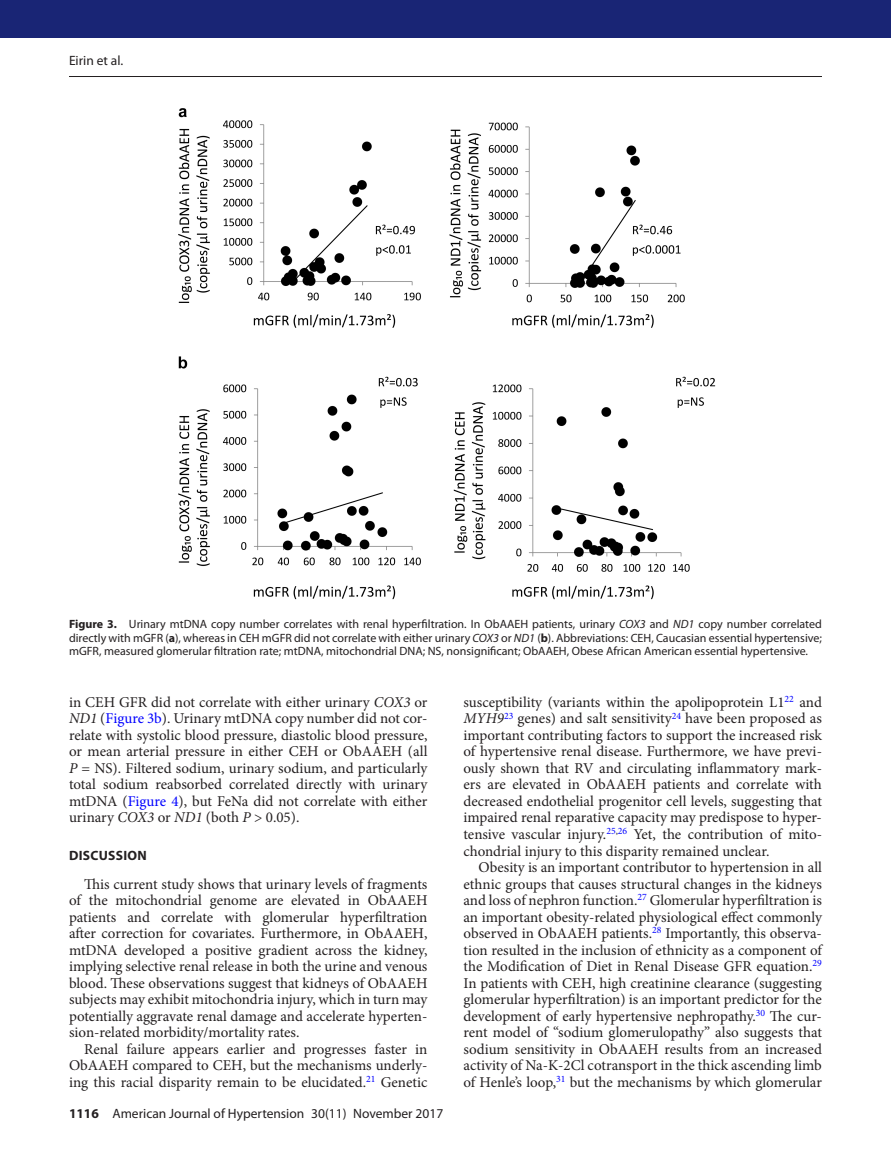
<style>
.page{position:relative;width:891px;height:1175px;background:#fff}
.page>*{position:absolute;margin:0;border:0;box-sizing:border-box;transform-origin:0 0}
.t1{font:15px/16.5px "Minion Pro";color:#231f20;text-align:justify}
.t2{font:13.5px "Myriad Pro";color:#231f20}
.t3{font:700 13.5px "Myriad Pro";letter-spacing:.02em;color:#231f20}
.t4{font:12px/13.5px "Myriad Pro";color:#231f20;text-align:justify}
.s1{font-weight:700}
.s2{font-style:italic}
.s3{color:#00f}
</style>
<div class="page">
<hr style="left:69px;top:76px;width:753px;height:1px;background:#231f20">
<div style="left:0;top:0;width:891px;height:38px;background:#192575"></div>
<img style="left:178px;top:108px;width:537px;height:492px">
<p class="t2" style="left:69px;top:52px;width:56px">Eirin et al.</p>
<p class="t4" style="left:69px;top:617px;width:754px"><span class="s1">Figure 3.</span> Urinary mtDNA copy number correlates with renal hyperfiltration. In ObAAEH patients, urinary <span class="s2">COX3</span> and <span class="s2">ND1</span> copy number correlated directly with mGFR (<span class="s1">a</span>), whereas in CEH mGFR did not correlate with either urinary <span class="s2">COX3</span> or <span class="s2">ND1</span> (<span class="s1">b</span>). Abbreviations: CEH, Caucasian essential hypertensive; mGFR, measured glomerular filtration rate; mtDNA, mitochondrial DNA; NS, nonsignificant; ObAAEH, Obese African American essential hypertensive.</p>
<p class="t1" style="left:69px;top:694px;width:360px">in CEH GFR did not correlate with either urinary <span class="s2">COX3</span> or <span class="s2">ND1</span> (<span class="s3">Figure 3b</span>). Urinary mtDNA copy number did not cor&shy;relate with systolic blood pressure, diastolic blood pressure, or mean arterial pressure in either CEH or ObAAEH (all <span class="s2">P</span> = NS). Filtered sodium, urinary sodium, and particularly total sodium reabsorbed correlated directly with urinary mtDNA (<span class="s3">Figure 4</span>), but FeNa did not correlate with either urinary <span class="s2">COX3</span> or <span class="s2">ND1</span> (both <span class="s2">P</span> &gt; 0.05).</p>
<p class="t3" style="left:69px;top:846px;width:79px">DISCUSSION</p>
<p class="t1" style="left:69px;top:875px;width:360px;text-indent:15px">This current study shows that urinary levels of fragments of the mitochondrial genome are elevated in ObAAEH patients and correlate with glomerular hyperfiltration after correction for covariates. Furthermore, in ObAAEH, mtDNA developed a positive gradient across the kidney, implying selective renal release in both the urine and venous blood. These observations suggest that kidneys of ObAAEH subjects may exhibit mitochondria injury, which in turn may potentially aggravate renal damage and accelerate hyperten&shy;sion-related morbidity/mortality rates.</p>
<p class="t1" style="left:69px;top:1040px;width:360px;text-indent:15px">Renal failure appears earlier and progresses faster in ObAAEH compared to CEH, but the mechanisms underly&shy;ing this racial disparity remain to be elucidated.<sup>21</sup> Genetic</p>
<p class="t2" style="left:69px;top:1105px;width:376px"><span class="s1">1116</span> American Journal of Hypertension 30(11) November 2017</p>
<p class="t1" style="left:463px;top:694px;width:360px">susceptibility (variants within the apolipoprotein L1<sup>22</sup> and <span class="s2">MYH9</span><sup>23</sup> genes) and salt sensitivity<sup>24</sup> have been proposed as important contributing factors to support the increased risk of hypertensive renal disease. Furthermore, we have previ&shy;ously shown that RV and circulating inflammatory mark&shy;ers are elevated in ObAAEH patients and correlate with decreased endothelial progenitor cell levels, suggesting that impaired renal reparative capacity may predispose to hyper&shy;tensive vascular injury.<sup>25</sup><sup>,</sup><sup>26</sup> Yet, the contribution of mito&shy;chondrial injury to this disparity remained unclear.</p>
<p class="t1" style="left:463px;top:859px;width:360px;text-indent:15px">Obesity is an important contributor to hypertension in all ethnic groups that causes structural changes in the kidneys and loss of nephron function.<sup>27</sup> Glomerular hyperfiltration is an important obesity-related physiological effect commonly observed in ObAAEH patients.<sup>28</sup> Importantly, this observa&shy;tion resulted in the inclusion of ethnicity as a component of the Modification of Diet in Renal Disease GFR equation.<sup>29<br></sup>In patients with CEH, high creatinine clearance (suggesting glomerular hyperfiltration) is an important predictor for the development of early hypertensive nephropathy.<sup>30</sup> The cur&shy;rent model of “sodium glomerulopathy” also suggests that sodium sensitivity in ObAAEH results from an increased activity of Na-K-2Cl cotransport in the thick ascending limb of Henle’s loop,<sup>31</sup> but the mechanisms by which glomerular</p>
</div>
